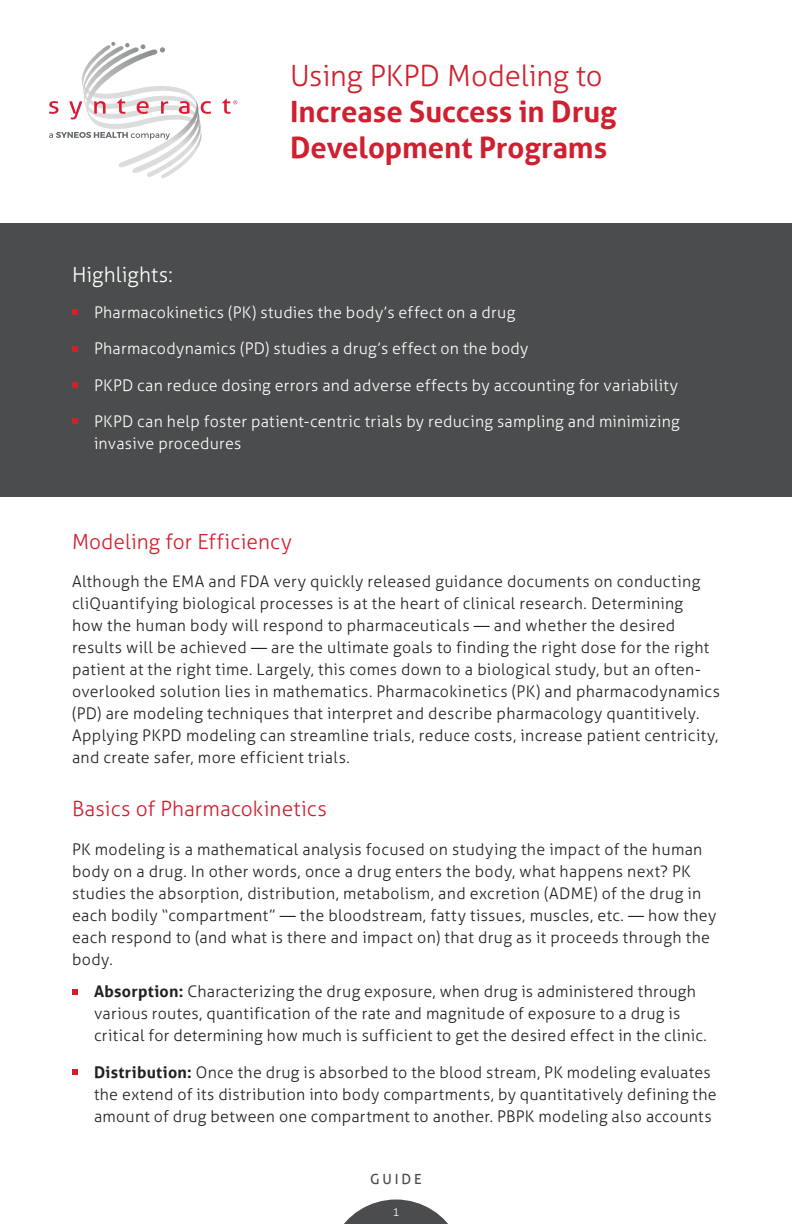
<style>
.page{position:relative;width:792px;height:1224px;background:#fff}
.page>*{position:absolute;margin:0;border:0;box-sizing:border-box;transform-origin:0 0}
.t1{font:700 29.2px/36px "Aller";color:#d0202f}
.t2{font:300 29.2px "Aller";letter-spacing:-.005em;color:#d0202f}
.t3{font:300 21px "Aller";letter-spacing:.005em;color:#d0202f}
.t4{font:300 21px "Aller";letter-spacing:.005em;color:#fff}
.t5{font:300 16px/22px "Aller";letter-spacing:.02em;color:#231f20}
.t6{font:300 16px/22px "Aller";letter-spacing:.02em;color:#fff}
.t7{font:14px "Aller";letter-spacing:.205em;color:#4b4c4d}
.t8{font:300 11px "Aller";color:#fff}
.s1{font-weight:700}
</style>
<div class="page">
<svg style="left:344px;top:1200px;width:104px;height:24px"></svg>
<div style="left:0;top:223px;width:792px;height:274px;background:#4b4c4d"></div>
<svg style="left:72px;top:310px;width:5px;height:5px"></svg>
<svg style="left:72px;top:346px;width:5px;height:5px"></svg>
<svg style="left:72px;top:382px;width:5px;height:6px"></svg>
<svg style="left:72px;top:419px;width:5px;height:5px"></svg>
<svg style="left:72px;top:989px;width:5px;height:5px"></svg>
<svg style="left:72px;top:1069px;width:5px;height:6px"></svg>
<svg style="left:222px;top:98px;width:15px;height:16px"></svg>
<svg style="left:49px;top:42px;width:162px;height:137px"></svg>
<h1 class="t2" style="left:290px;top:58px;width:314px">Using PKPD Modeling to</h1>
<h1 class="t1" style="left:290px;top:94px;width:328px">Increase Success in Drug<br>Development Programs</h1>
<h2 class="t4" style="left:72px;top:261px;width:102px">Highlights:</h2>
<p class="t6" style="left:94px;top:301px;width:423px">Pharmacokinetics (PK) studies the body’s effect on a drug</p>
<p class="t6" style="left:94px;top:338px;width:436px">Pharmacodynamics (PD) studies a drug’s effect on the body</p>
<p class="t6" style="left:94px;top:374px;width:586px">PKPD can reduce dosing errors and adverse effects by accounting for variability</p>
<p class="t6" style="left:94px;top:411px;width:587px">PKPD can help foster patient-centric trials by reducing sampling and minimizing invasive procedures</p>
<h2 class="t3" style="left:72px;top:528px;width:221px">Modeling for Efficiency</h2>
<p class="t5" style="left:72px;top:570px;width:649px">Although the EMA and FDA very quickly released guidance documents on conducting cliQuantifying biological processes is at the heart of clinical research. Determining<br>how the human body will respond to pharmaceuticals — and whether the desired results will be achieved — are the ultimate goals to finding the right dose for the right patient at the right time. Largely, this comes down to a biological study, but an often&shy;overlooked solution lies in mathematics. Pharmacokinetics (PK) and pharmacodynamics (PD) are modeling techniques that interpret and describe pharmacology quantitively.<br>Applying PKPD modeling can streamline trials, reduce costs, increase patient centricity, and create safer, more efficient trials.</p>
<h2 class="t3" style="left:72px;top:796px;width:256px">Basics of Pharmacokinetics</h2>
<p class="t5" style="left:72px;top:838px;width:646px">PK modeling is a mathematical analysis focused on studying the impact of the human body on a drug. In other words, once a drug enters the body, what happens next? PK studies the absorption, distribution, metabolism, and excretion (ADME) of the drug in each bodily “compartment” — the bloodstream, fatty tissues, muscles, etc. — how they each respond to (and what is there and impact on) that drug as it proceeds through the body.</p>
<p class="t5" style="left:94px;top:981px;width:614px"><span class="s1">Absorption:</span> Characterizing the drug exposure, when drug is administered through various routes, quantification of the rate and magnitude of exposure to a drug is critical for determining how much is sufficient to get the desired effect in the clinic.</p>
<p class="t5" style="left:94px;top:1061px;width:624px"><span class="s1">Distribution:</span> Once the drug is absorbed to the blood stream, PK modeling evaluates the extend of its distribution into body compartments, by quantitatively defining the amount of drug between one compartment to another. PBPK modeling also accounts</p>
<p class="t7" style="left:370px;top:1170px;width:53px">GUIDE</p>
<p class="t8" style="left:393px;top:1205px;width:8px">1</p>
</div>
